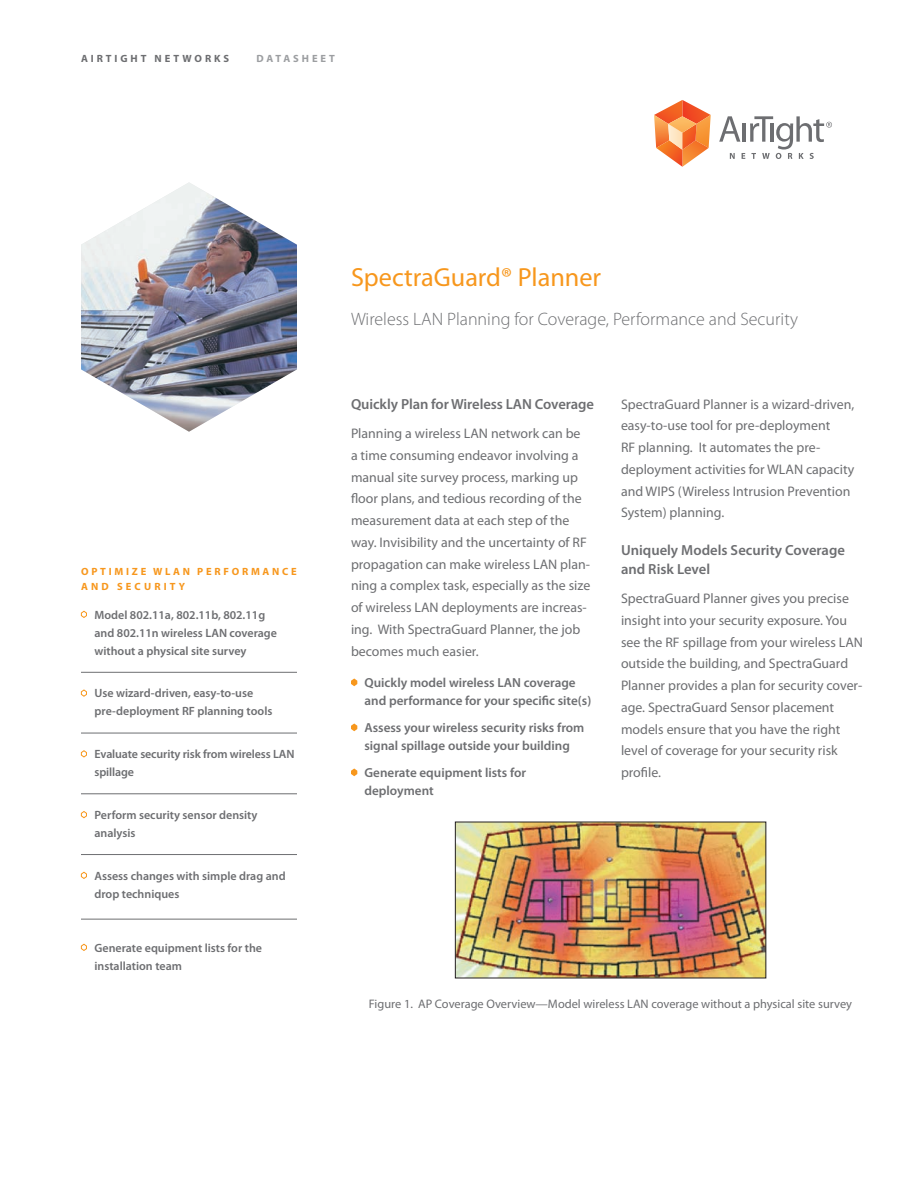
<style>
.page{position:relative;width:918px;height:1188px;background:#fff}
.page>*{position:absolute;margin:0;border:0;box-sizing:border-box;transform-origin:0 0}
.Headline_14_17_Reg_O{font:26.25px "Myriad Pro";color:#f7971d}
.Headline_12_17_Light{font:300 18px "Myriad Pro";color:#6d6e71}
.Subhead_9_75_13_Semi{font:600 14.7px/19.5px "Myriad Pro";letter-spacing:-.005em;color:#6d6e71}
.Body_Text_9_25_14_5{font:13.8px/21.8px "Myriad Pro";color:#6d6e71}
.Subhead_9_75_13_Semi-2{font:13.8px/21.8px "Myriad Pro";color:#6d6e71}
.Body_Bullets_8_75_12{font:600 13.2px/18px "Myriad Pro";color:#6d6e71}
.Caption_Figure_8_25{font:12.3px "Myriad Pro";color:#6d6e71}
.Sidebar_Bullets_8_12{font:600 12px/18px "Myriad Pro";color:#6d6e71}
.Subhead_7_10_Bold_Ca{font:700 10.5px/15px "Myriad Pro";letter-spacing:.26em;color:#f7971d}
.Item_Title_Headline{font:700 10.5px "Myriad Pro";letter-spacing:.28em;color:#6d6e71}
.Item_Title_Headline-2{font:700 10.5px "Myriad Pro";letter-spacing:.28em;color:#9c9ea1}
</style>
<div class="page">
<img style="left:81px;top:182px;width:216px;height:250px">
<svg style="left:654px;top:100px;width:57px;height:67px"></svg>
<svg style="left:719px;top:116px;width:113px;height:43px"></svg>
<svg style="left:351px;top:679px;width:6px;height:7px"></svg>
<svg style="left:351px;top:724px;width:6px;height:7px"></svg>
<svg style="left:351px;top:769px;width:6px;height:7px"></svg>
<svg style="left:80px;top:610px;width:7px;height:8px"></svg>
<hr style="left:81px;top:672px;width:216px;height:1px;background:#6d6e71">
<svg style="left:80px;top:689px;width:7px;height:8px"></svg>
<hr style="left:81px;top:733px;width:216px;height:1px;background:#6d6e71">
<svg style="left:80px;top:750px;width:7px;height:8px"></svg>
<hr style="left:81px;top:793px;width:216px;height:1px;background:#6d6e71">
<svg style="left:80px;top:811px;width:7px;height:8px"></svg>
<hr style="left:81px;top:854px;width:216px;height:1px;background:#6d6e71">
<svg style="left:80px;top:871px;width:7px;height:8px"></svg>
<svg style="left:80px;top:943px;width:7px;height:8px"></svg>
<img style="left:457px;top:824px;width:307px;height:152px">
<hr style="left:81px;top:919px;width:216px;height:1px;background:#6d6e71">
<p class="Item_Title_Headline" style="left:81px;top:51px;width:150px">AIRTIGHT NETWORKS</p>
<p class="Item_Title_Headline-2" style="left:256px;top:51px;width:80px">DATASHEET</p>
<p class="Subhead_7_10_Bold_Ca" style="left:81px;top:563px;width:216px">OPTI MI ZE WLAN PER FOR MAN CE<br>AND</p>
<p class="Subhead_7_10_Bold_Ca" style="left:117px;top:578px;width:46px">SE CURIT</p>
<p class="Subhead_7_10_Bold_Ca" style="left:179px;top:578px;width:8px">Y</p>
<p class="Sidebar_Bullets_8_12" style="left:94px;top:605px;width:184px">Model 802.11a, 802.11b, 802.11g and 802.11n wireless LAN coverage without a physical site survey</p>
<p class="Sidebar_Bullets_8_12" style="left:94px;top:684px;width:179px">Use wizard-driven, easy-to-use pre-deployment RF planning tools</p>
<p class="Sidebar_Bullets_8_12" style="left:94px;top:745px;width:202px">Evaluate security risk from wireless LAN spillage</p>
<p class="Sidebar_Bullets_8_12" style="left:94px;top:806px;width:165px">Perform security sensor density analysis</p>
<p class="Sidebar_Bullets_8_12" style="left:94px;top:866px;width:193px">Assess changes with simple drag and drop techniques</p>
<p class="Sidebar_Bullets_8_12" style="left:94px;top:938px;width:169px">Generate equipment lists for the installation team</p>
<p class="Headline_14_17_Reg_O" style="left:351px;top:261px;width:252px">SpectraGuard® Planner</p>
<p class="Headline_12_17_Light" style="left:351px;top:308px;width:449px">Wireless LAN Planning for Coverage, Performance and Security</p>
<p class="Subhead_9_75_13_Semi" style="left:351px;top:394px;width:244px">Quickly Plan for Wireless LAN Coverage</p>
<p class="Body_Text_9_25_14_5" style="left:351px;top:422px;width:241px">Planning a wireless LAN network can be a time consuming endeavor involving a manual site survey process, marking up floor plans, and tedious recording of the measurement data at each step of the way. Invisibility and the uncertainty of RF propagation can make wireless LAN plan&shy;ning a complex task, especially as the size of wireless LAN deployments are increas&shy;ing. With SpectraGuard Planner, the job becomes much easier.</p>
<p class="Body_Bullets_8_75_12" style="left:364px;top:673px;width:228px">Quickly model wireless LAN coverage and performance for your specific site(s)</p>
<p class="Body_Bullets_8_75_12" style="left:364px;top:718px;width:221px">Assess your wireless security risks from signal spillage outside your building</p>
<p class="Body_Bullets_8_75_12" style="left:364px;top:763px;width:163px">Generate equipment lists for deployment</p>
<p class="Subhead_9_75_13_Semi-2" style="left:621px;top:393px;width:235px">SpectraGuard Planner is a wizard-driven, easy-to-use tool for pre-deployment<br>RF planning. It automates the pre&shy;deployment activities for WLAN capacity and WIPS (Wireless Intrusion Prevention System) planning.</p>
<p class="Subhead_9_75_13_Semi" style="left:621px;top:540px;width:226px">Uniquely Models Security Coverage and Risk Level</p>
<p class="Body_Text_9_25_14_5" style="left:621px;top:587px;width:244px">SpectraGuard Planner gives you precise insight into your security exposure. You see the RF spillage from your wireless LAN outside the building, and SpectraGuard Planner provides a plan for security cover&shy;age. SpectraGuard Sensor placement models ensure that you have the right level of coverage for your security risk profile.</p>
<p class="Caption_Figure_8_25" style="left:369px;top:996px;width:485px">Figure 1. AP Coverage Overview—Model wireless LAN coverage without a physical site survey</p>
</div>
